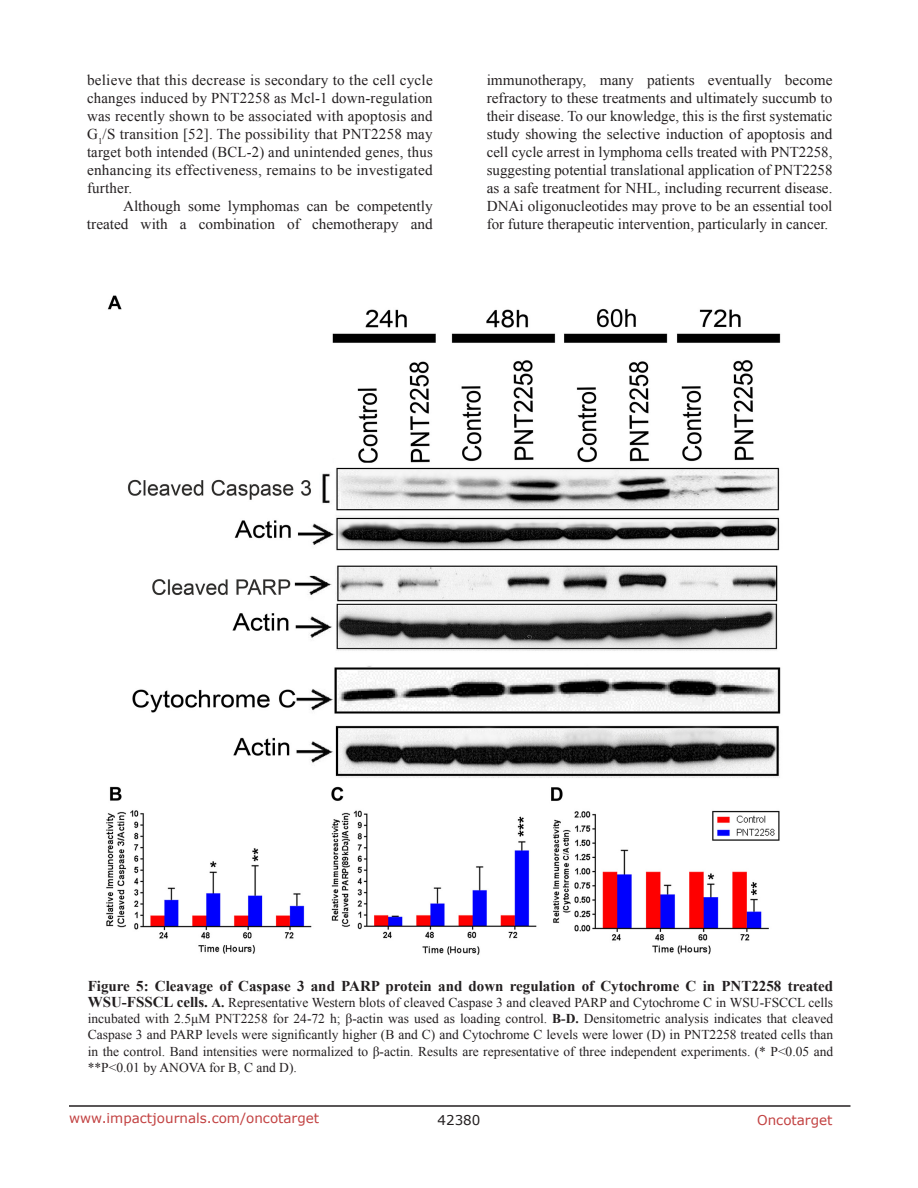
<style>
.page{position:relative;width:918px;height:1188px;background:#fff}
.page>*{position:absolute;margin:0;border:0;box-sizing:border-box;transform-origin:0 0}
.t1{font:15px/18px "Times New Roman";color:#231f20;text-align:justify}
.t2{font:700 15px "Times New Roman";color:#231f20}
.t3{font:13.5px/16.2px "Times New Roman";color:#231f20;text-align:justify}
.t4{font:13.5px "Verdana";color:#c24141}
.t5{font:13.5px "Verdana";color:#231f20}
.s1{font-weight:700;font-size:15px}
.s2{font-weight:700}
</style>
<div class="page">
<hr style="left:69px;top:1105px;width:781px;height:2px;background:#231f20">
<img style="left:106px;top:295px;width:675px;height:660px">
<p class="t1" style="left:87px;top:71px;width:347px">believe that this decrease is secondary to the cell cycle changes induced by PNT2258 as Mcl-1 down-regulation was recently shown to be associated with apoptosis and G<sub>1</sub>/S transition [52]. The possibility that PNT2258 may target both intended (BCL-2) and unintended genes, thus enhancing its effectiveness, remains to be investigated further.</p>
<p class="t1" style="left:87px;top:197px;width:347px;text-align:right">Although some lymphomas can be competently treated with a combination of chemotherapy and</p>
<p class="t1" style="left:487px;top:71px;width:347px">immunotherapy, many patients eventually become refractory to these treatments and ultimately succumb to their disease. To our knowledge, this is the first systematic study showing the selective induction of apoptosis and cell cycle arrest in lymphoma cells treated with PNT2258, suggesting potential translational application of PNT2258 as a safe treatment for NHL, including recurrent disease.<br>DNAi oligonucleotides may prove to be an essential tool for future therapeutic intervention, particularly in cancer.</p>
<p class="t2" style="left:88px;top:975px;width:747px">Figure 5: Cleavage of Caspase 3 and PARP protein and down regulation of Cytochrome C in PNT2258 treated</p>
<p class="t3" style="left:88px;top:994px;width:747px"><span class="s1">WSU-FSSCL cells.</span> <span class="s2">A.</span> Representative Western blots of cleaved Caspase 3 and cleaved PARP and Cytochrome C in WSU-FSCCL cells incubated with 2.5μM PNT2258 for 24-72 h; β-actin was used as loading control. <span class="s2">B-D.</span> Densitometric analysis indicates that cleaved Caspase 3 and PARP levels were significantly higher (B and C) and Cytochrome C levels were lower (D) in PNT2258 treated cells than in the control. Band intensities were normalized to β-actin. Results are representative of three independent experiments. (* P&lt;0.05 and **P&lt;0.01 by ANOVA for B, C and D).</p>
<p class="t4" style="left:69px;top:1109px;width:252px">www.impactjournals.com/oncotarget</p>
<p class="t5" style="left:438px;top:1111px;width:44px">42380</p>
<p class="t4" style="left:757px;top:1111px;width:77px">Oncotarget</p>
</div>
